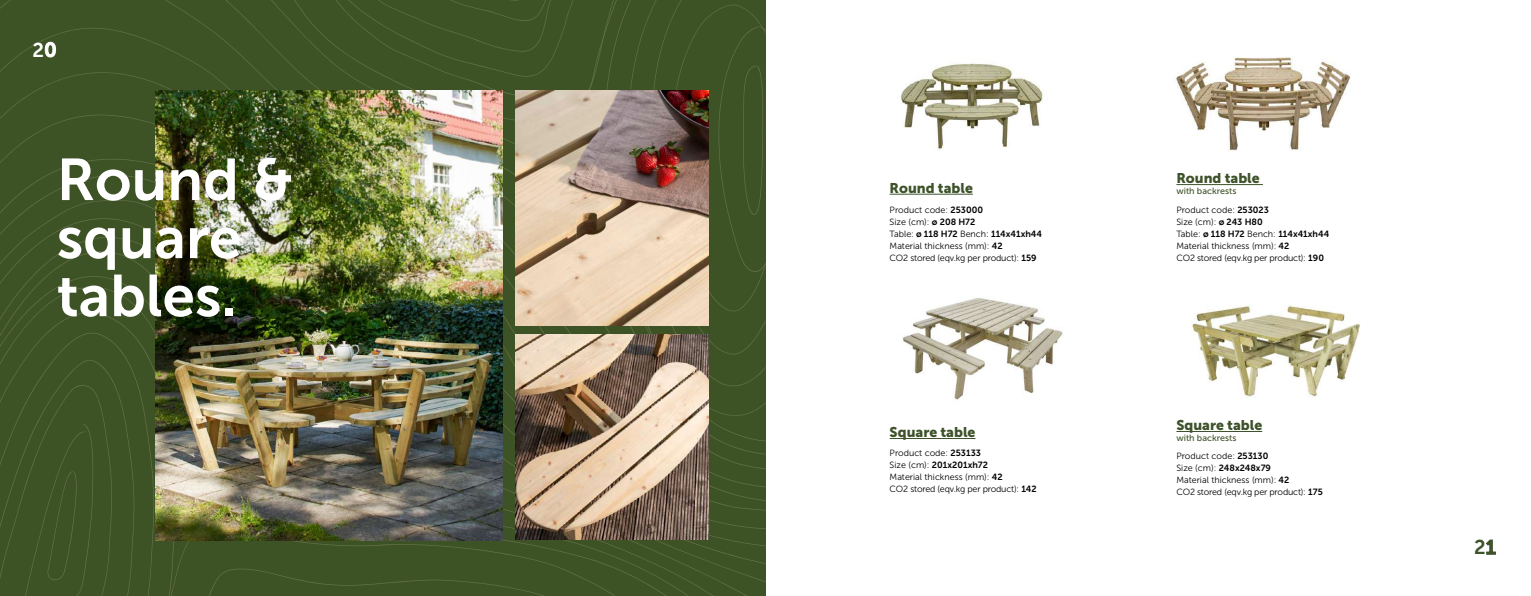
<style>
.page{position:relative;width:1531px;height:596px;background:#fff}
.page>*{position:absolute;margin:0;border:0;box-sizing:border-box;transform-origin:0 0}
.t1{font:58.6px/58px "Museo Sans 700";color:#fff}
.t2{font:20px "Museo Sans 700";color:#fff}
.t3{font:20px "Museo Sans 700";color:#3e532b}
.t4{font:14px "Museo Sans 900";color:#3e532b}
.t5{font:14px "Museo Sans 900";color:#3f532a}
.t6{font:9px/12px "Museo Sans 300";letter-spacing:-.02em;color:#000}
.t7{font:9px/12px "Museo Sans 300";color:#000}
.t8{font:9px "Museo Sans 700";color:#000}
.t9{font:9px "Museo Sans 500";color:#3f532a}
.s1{font-family:"Museo Sans 700"}
.s2{font-family:"Museo Sans 300"}
</style>
<div class="page">
<img style="left:1191px;top:305px;width:169px;height:92px">
<div style="left:0;top:28px;width:150px;height:131px;background:#3e5325"></div>
<div style="left:150px;top:0;width:66px;height:159px;background:#3e5325"></div>
<svg style="left:0;top:0;width:23px;height:16px"></svg>
<svg style="left:154px;top:529px;width:611px;height:66px;fill:#3e5325"></svg>
<svg style="left:0;top:159px;width:765px;height:370px;fill:#3e5325"></svg>
<svg style="left:263px;top:0;width:502px;height:441px;fill:#3e5325"></svg>
<div style="left:0;top:332px;width:154px;height:263px;background:#3e5325"></div>
<div style="left:0;top:359px;width:134px;height:236px;background:#3e5325"></div>
<div style="left:289px;top:0;width:227px;height:123px;background:#3e5325"></div>
<div style="left:169px;top:523px;width:457px;height:72px;background:#3e5325"></div>
<div style="left:330px;top:0;width:290px;height:104px;background:#3e5325"></div>
<img style="left:155px;top:91px;width:347px;height:449px">
<img style="left:516px;top:91px;width:192px;height:234px">
<img style="left:515px;top:334px;width:194px;height:205px">
<hr style="left:889px;top:194px;width:84px;height:1px;background:#3e532b">
<hr style="left:889px;top:438px;width:86px;height:1px;background:#3e532b">
<hr style="left:1176px;top:184px;width:87px;height:1px;background:#3f532a">
<hr style="left:1176px;top:431px;width:86px;height:1px;background:#3e532b">
<img style="left:901px;top:63px;width:142px;height:87px">
<img style="left:1176px;top:57px;width:175px;height:94px">
<img style="left:902px;top:298px;width:161px;height:102px">
<h2 class="t2" style="left:33px;top:39px;width:26px">20</h2>
<h1 class="t1" style="left:57px;top:151px;width:238px">Round &amp; square tables.</h1>
<h3 class="t4" style="left:889px;top:180px;width:85px">Round table</h3>
<p class="t7" style="left:889px;top:204px;width:95px">Product code: <span class="s1">253000<br></span>Size (cm): <span class="s1">ø 208 H72</span></p>
<p class="t8" style="left:889px;top:229px;width:154px"><span class="s2">Table:</span> ø 118 H72 <span class="s2">Bench:</span> 114x41xh44</p>
<p class="t6" style="left:889px;top:240px;width:149px">Material thickness (mm): <span class="s1">42<br></span>CO2 stored (eqv.kg per product): <span class="s1">159</span></p>
<h3 class="t4" style="left:889px;top:424px;width:87px">Square table</h3>
<p class="t7" style="left:889px;top:447px;width:93px">Product code: <span class="s1">253133</span></p>
<p class="t8" style="left:889px;top:460px;width:100px"><span class="s2">Size (cm):</span> 201x201xh72</p>
<p class="t6" style="left:889px;top:471px;width:149px">Material thickness (mm): <span class="s1">42<br></span>CO2 stored (eqv.kg per product): <span class="s1">142</span></p>
<h3 class="t5" style="left:1176px;top:170px;width:85px">Round table</h3>
<p class="t9" style="left:1176px;top:186px;width:61px">with backrests</p>
<p class="t7" style="left:1176px;top:204px;width:94px">Product code: <span class="s1">253023<br></span>Size (cm): <span class="s1">ø 243 H80</span></p>
<p class="t8" style="left:1176px;top:229px;width:154px"><span class="s2">Table:</span> ø 118 H72 <span class="s2">Bench:</span> 114x41xh44</p>
<p class="t6" style="left:1176px;top:240px;width:149px">Material thickness (mm): <span class="s1">42<br></span>CO2 stored (eqv.kg per product): <span class="s1">190</span></p>
<h3 class="t4" style="left:1176px;top:417px;width:87px">Square table</h3>
<p class="t9" style="left:1176px;top:433px;width:61px">with backrests</p>
<p class="t7" style="left:1176px;top:450px;width:93px">Product code: <span class="s1">253130</span></p>
<p class="t8" style="left:1176px;top:463px;width:96px"><span class="s2">Size (cm):</span> 248x248x79</p>
<p class="t6" style="left:1176px;top:474px;width:148px">Material thickness (mm): <span class="s1">42<br></span>CO2 stored (eqv.kg per product): <span class="s1">175</span></p>
<h2 class="t3" style="left:1474px;top:536px;width:23px">21</h2>
</div>
